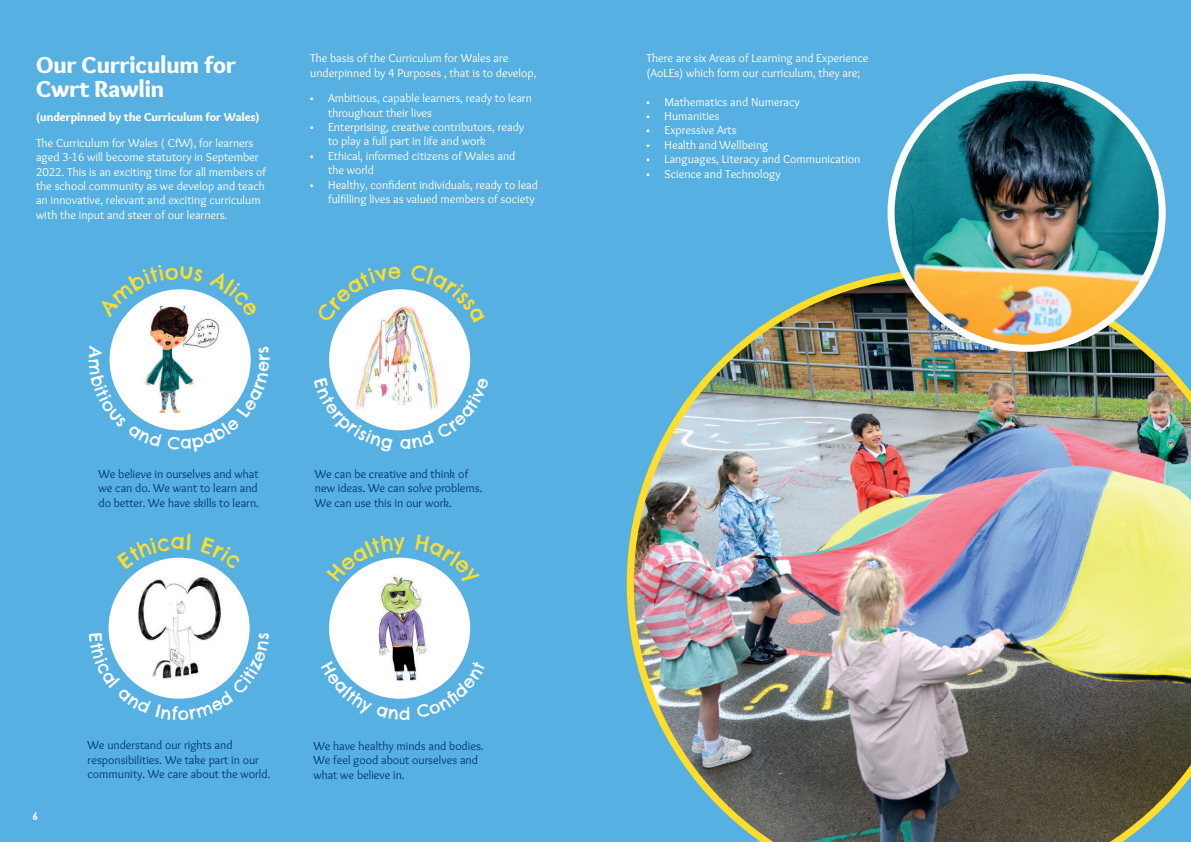
<style>
.page{position:relative;width:1191px;height:842px;background:#57b0e2}
.page>*{position:absolute;margin:0;border:0;box-sizing:border-box;transform-origin:0 0}
.t1{font:900 24px/24px "Overlock";color:#fff}
.t2{font:20.9px "Chelsea Market";color:#ffdd2b}
.t3{font:12px/14.4px "Overlock";color:#fff}
.t4{font:12px/14.4px "Overlock";color:#00386d}
.t5{font:900 12px "Overlock";color:#fff}
.t6{font:10px "Chelsea Market";color:#fff}
</style>
<div class="page">
<div style="left:110px;top:289px;width:141px;height:141px;background:#fff;border-radius:50%"></div>
<img style="left:150px;top:317px;width:70px;height:96px">
<div style="left:108px;top:558px;width:142px;height:141px;background:#fff;border-radius:50%"></div>
<img style="left:137px;top:575px;width:84px;height:58px">
<div style="left:329px;top:289px;width:141px;height:141px;background:#fff;border-radius:50%"></div>
<img style="left:363px;top:307px;width:72px;height:98px">
<div style="left:329px;top:558px;width:141px;height:141px;background:#fff;border-radius:50%"></div>
<img style="left:378px;top:578px;width:49px;height:103px">
<img style="left:627px;top:269px;width:564px;height:573px">
<img style="left:891px;top:77px;width:271px;height:271px;border-radius:136px">
<div style="left:887px;top:74px;width:278px;height:278px;border:7px solid #fff;border-radius:50%"></div>
<svg style="left:124px;top:289px;width:79px;height:28px"></svg>
<svg style="left:209px;top:295px;width:27px;height:22px"></svg>
<svg style="left:109px;top:346px;width:53px;height:82px"></svg>
<svg style="left:168px;top:347px;width:83px;height:84px"></svg>
<svg style="left:339px;top:289px;width:62px;height:34px"></svg>
<svg style="left:410px;top:290px;width:50px;height:33px"></svg>
<svg style="left:331px;top:377px;width:62px;height:53px"></svg>
<svg style="left:400px;top:378px;width:68px;height:53px"></svg>
<svg style="left:141px;top:558px;width:29px;height:11px"></svg>
<svg style="left:200px;top:561px;width:19px;height:9px"></svg>
<svg style="left:108px;top:633px;width:142px;height:66px"></svg>
<svg style="left:346px;top:557px;width:59px;height:25px"></svg>
<svg style="left:414px;top:559px;width:42px;height:27px"></svg>
<svg style="left:337px;top:661px;width:72px;height:38px"></svg>
<svg style="left:416px;top:660px;width:47px;height:37px"></svg>
<h1 class="t1" style="left:36px;top:53px;width:201px">Our Curriculum for<br>Cwrt Rawlin</h1>
<p class="t5" style="left:36px;top:110px;width:225px">(underpinned by the Curriculum for Wales)</p>
<p class="t3" style="left:36px;top:136px;width:232px">The Curriculum for Wales ( CfW), for learners aged 3-16 will become statutory in September 2022. This is an exciting time for all members of the school community as we develop and teach an innovative, relevant and exciting curriculum with the input and steer of our learners.</p>
<p class="t3" style="left:310px;top:51px;width:228px">The basis of the Curriculum for Wales are underpinned by 4 Purposes , that is to develop,</p>
<p class="t3" style="left:328px;top:91px;width:205px;text-indent:-18px">• Ambitious, capable learners, ready to learn throughout their lives</p>
<p class="t3" style="left:328px;top:120px;width:197px;text-indent:-18px">• Enterprising, creative contributors, ready to play a full part in life and work</p>
<p class="t3" style="left:328px;top:149px;width:189px;text-indent:-18px">• Ethical, informed citizens of Wales and the world</p>
<p class="t3" style="left:310px;top:178px;width:229px;text-align:right">• Healthy, confident individuals, ready to lead fulfilling lives as valued members of society</p>
<p class="t4" style="left:99px;top:467px;width:162px;text-align:justify">We believe in ourselves and what we can do. We want to learn and do better. We have skills to learn.</p>
<p class="t4" style="left:315px;top:467px;width:169px">We can be creative and think of new ideas. We can solve problems.<br>We can use this in our work.</p>
<h2 class="t2" style="left:171px;top:528px;width:16px">a</h2>
<p class="t6" style="left:33px;top:810px;width:6px">6</p>
<p class="t4" style="left:88px;top:738px;width:184px">We understand our rights and responsibilities. We take part in our community. We care about the world.</p>
<p class="t4" style="left:313px;top:739px;width:172px">We have healthy minds and bodies.<br>We feel good about ourselves and what we believe in.</p>
<p class="t3" style="left:646px;top:51px;width:223px">There are six Areas of Learning and Experience (AoLEs) which form our curriculum, they are;</p>
<p class="t3" style="left:646px;top:95px;width:155px">• Mathematics and Numeracy</p>
<p class="t3" style="left:646px;top:109px;width:74px">• Humanities</p>
<p class="t3" style="left:646px;top:123px;width:92px">• Expressive Arts</p>
<p class="t3" style="left:646px;top:138px;width:123px">• Health and Wellbeing</p>
<p class="t3" style="left:646px;top:152px;width:215px">• Languages, Literacy and Communication</p>
<p class="t3" style="left:646px;top:167px;width:136px">• Science and Technology</p>
</div>
